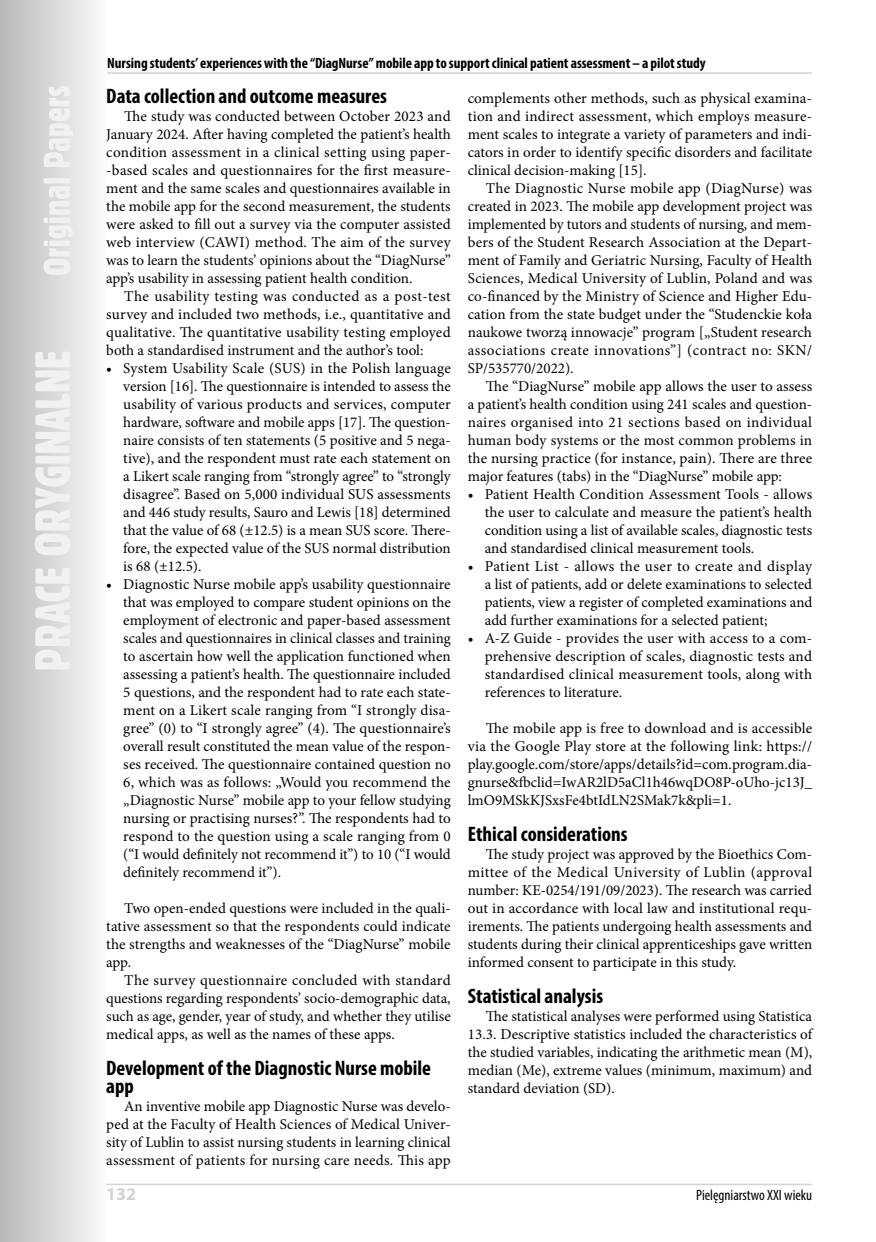
<style>
.page{position:relative;width:876px;height:1242px;background:#fff}
.page>*{position:absolute;margin:0;border:0;box-sizing:border-box;transform-origin:0 0}
.t1{font:700 condensed 21px/18px "Myriad Pro";color:#000}
.t2{font:700 18px "Myriad Pro";color:#d1d3d4}
.t3{font:15px/18px "Minion Pro";color:#000;text-align:justify}
.t4{font:700 condensed 15px "Myriad Pro";letter-spacing:-.005em;color:#000}
.t5{font:condensed 15px "Myriad Pro";color:#000}
</style>
<div class="page">
<svg style="left:0;top:0;width:108px;height:1242px"></svg>
<svg style="left:35px;top:86px;width:38px;height:583px"></svg>
<hr style="left:106px;top:1183px;width:706px;height:2px;background:#d1d3d4">
<hr style="left:107px;top:72px;width:705px;height:2px;background:#d1d3d4">
<p class="t4" style="left:107px;top:54px;width:600px">Nursing students’ experiences with the “DiagNurse” mobile app to support clinical patient assessment – a pilot study</p>
<h1 class="t1" style="left:106px;top:87px;width:282px">Data collection and outcome measures</h1>
<p class="t3" style="left:106px;top:107px;width:346px;text-indent:18px">The study was conducted between October 2023 and January 2024. After having completed the patient’s health condition assessment in a clinical setting using paper--based scales and questionnaires for the first measure&shy;ment and the same scales and questionnaires available in the mobile app for the second measurement, the students were asked to fill out a survey via the computer assisted web interview (CAWI) method. The aim of the survey was to learn the students’ opinions about the “DiagNurse” app’s usability in assessing patient health condition.</p>
<p class="t3" style="left:106px;top:287px;width:346px;text-indent:18px">The usability testing was conducted as a post-test survey and included two methods, i.e., quantitative and qualitative. The quantitative usability testing employed both a standardised instrument and the author’s tool:</p>
<p class="t3" style="left:123px;top:359px;width:329px;text-indent:-17px">• System Usability Scale (SUS) in the Polish language version [16]. The questionnaire is intended to assess the usability of various products and services, computer hardware, software and mobile apps [17]. The question&shy;naire consists of ten statements (5 positive and 5 nega&shy;tive), and the respondent must rate each statement on a Likert scale ranging from “strongly agree” to “strongly disagree”. Based on 5,000 individual SUS assessments and 446 study results, Sauro and Lewis [18] determined that the value of 68 (±12.5) is a mean SUS score. There&shy;fore, the expected value of the SUS normal distribution is 68 (±12.5).</p>
<p class="t3" style="left:123px;top:575px;width:329px;text-indent:-17px">• Diagnostic Nurse mobile app’s usability questionnaire that was employed to compare student opinions on the employment of electronic and paper-based assessment scales and questionnaires in clinical classes and training to ascertain how well the application functioned when assessing a patient’s health. The questionnaire included 5 questions, and the respondent had to rate each state&shy;ment on a Likert scale ranging from “I strongly disa&shy;gree” (0) to “I strongly agree” (4). The questionnaire’s overall result constituted the mean value of the respon&shy;ses received. The questionnaire contained question no 6, which was as follows: „Would you recommend the „Diagnostic Nurse” mobile app to your fellow studying nursing or practising nurses?”. The respondents had to respond to the question using a scale ranging from 0 (“I would definitely not recommend it”) to 10 (“I would definitely recommend it”).</p>
<p class="t3" style="left:106px;top:899px;width:346px;text-indent:18px">Two open-ended questions were included in the quali&shy;tative assessment so that the respondents could indicate the strengths and weaknesses of the “DiagNurse” mobile app.</p>
<p class="t3" style="left:106px;top:971px;width:346px;text-indent:18px">The survey questionnaire concluded with standard questions regarding respondents’ socio-demographic data, such as age, gender, year of study, and whether they utilise medical apps, as well as the names of these apps.</p>
<h1 class="t1" style="left:106px;top:1059px;width:326px">Development of the Diagnostic Nurse mobile app</h1>
<p class="t3" style="left:106px;top:1097px;width:346px;text-indent:18px">An inventive mobile app Diagnostic Nurse was develo&shy;ped at the Faculty of Health Sciences of Medical Univer&shy;sity of Lublin to assist nursing students in learning clinical assessment of patients for nursing care needs. This app</p>
<p class="t3" style="left:468px;top:89px;width:346px">complements other methods, such as physical examina&shy;tion and indirect assessment, which employs measure&shy;ment scales to integrate a variety of parameters and indi&shy;cators in order to identify specific disorders and facilitate clinical decision-making [15].</p>
<p class="t3" style="left:468px;top:179px;width:346px;text-indent:18px">The Diagnostic Nurse mobile app (DiagNurse) was created in 2023. The mobile app development project was implemented by tutors and students of nursing, and mem&shy;bers of the Student Research Association at the Depart&shy;ment of Family and Geriatric Nursing, Faculty of Health Sciences, Medical University of Lublin, Poland and was co-financed by the Ministry of Science and Higher Edu&shy;cation from the state budget under the “Studenckie koła naukowe tworzą innowacje” program [„Student research associations create innovations”] (contract no: SKN/ SP/535770/2022).</p>
<p class="t3" style="left:468px;top:377px;width:346px;text-indent:18px">The “DiagNurse” mobile app allows the user to assess a patient’s health condition using 241 scales and question&shy;naires organised into 21 sections based on individual human body systems or the most common problems in the nursing practice (for instance, pain). There are three major features (tabs) in the “DiagNurse” mobile app:</p>
<p class="t3" style="left:485px;top:485px;width:329px;text-indent:-17px">• Patient Health Condition Assessment Tools - allows the user to calculate and measure the patient’s health condition using a list of available scales, diagnostic tests and standardised clinical measurement tools.</p>
<p class="t3" style="left:485px;top:557px;width:329px;text-indent:-17px">• Patient List - allows the user to create and display a list of patients, add or delete examinations to selected patients, view a register of completed examinations and add further examinations for a selected patient;</p>
<p class="t3" style="left:485px;top:629px;width:329px;text-indent:-17px">• A-Z Guide - provides the user with access to a com&shy;prehensive description of scales, diagnostic tests and standardised clinical measurement tools, along with references to literature.</p>
<p class="t3" style="left:468px;top:719px;width:346px;text-indent:18px">The mobile app is free to download and is accessible via the Google Play store at the following link: https:// play.google.com/store/apps/details?id=com.program.dia&shy;gnurse&amp;fbclid=IwAR2lD5aCl1h46wqDO8P-oUho-jc13J_ lmO9MSkKJSxsFe4btIdLN2SMak7k&amp;pli=1.</p>
<h1 class="t1" style="left:468px;top:825px;width:161px">Ethical considerations</h1>
<p class="t3" style="left:468px;top:845px;width:346px;text-indent:18px">The study project was approved by the Bioethics Com&shy;mittee of the Medical University of Lublin (approval number: KE-0254/191/09/2023). The research was carried out in accordance with local law and institutional requ&shy;irements. The patients undergoing health assessments and students during their clinical apprenticeships gave written informed consent to participate in this study.</p>
<h1 class="t1" style="left:468px;top:987px;width:137px">Statistical analysis</h1>
<p class="t3" style="left:468px;top:1007px;width:346px;text-indent:18px">The statistical analyses were performed using Statistica 13.3. Descriptive statistics included the characteristics of the studied variables, indicating the arithmetic mean (M), median (Me), extreme values (minimum, maximum) and standard deviation (SD).</p>
<p class="t2" style="left:106px;top:1182px;width:31px">132</p>
<p class="t5" style="left:696px;top:1186px;width:118px">Pielęgniarstwo XXI wieku</p>
</div>
